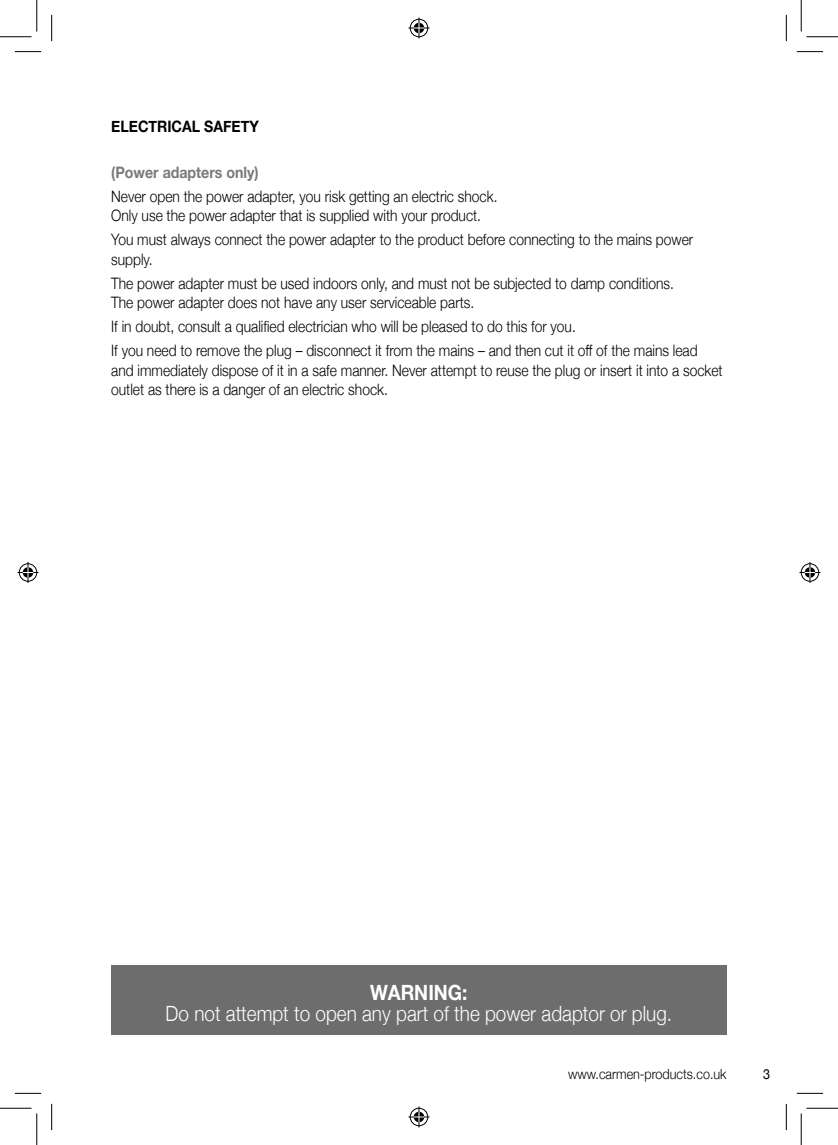
<style>
.page{position:relative;width:838px;height:1145px;background:#fff}
.page>*{position:absolute;margin:0;border:0;box-sizing:border-box;transform-origin:0 0}
.t1{font:300 21px "Helvetica Neue";color:#fff;scale:.9 1}
.t2{font:700 21px "Helvetica Neue";color:#fff;scale:.9 1}
._90{font:300 15.75px/19.2px "Helvetica Neue";color:#000;scale:.88 1}
.t3{font:700 15.75px "Helvetica Neue";color:#7a7a7a;scale:.9 1}
.t4{font:700 15.75px "Helvetica Neue";color:#000;scale:.9 1}
.t5{font:300 14px "Helvetica Neue";color:#000;scale:.9 1}
.t6{font:14px "Helvetica Neue";color:#000;scale:.9 1}
</style>
<div class="page">
<div style="left:111px;top:966px;width:615px;height:69px;background:#6d6d6d"></div>
<svg style="left:15px;top:51px;width:26px;height:1px"></svg>
<svg style="left:796px;top:51px;width:27px;height:1px"></svg>
<svg style="left:15px;top:1093px;width:26px;height:1px"></svg>
<svg style="left:796px;top:1093px;width:27px;height:1px"></svg>
<svg style="left:51px;top:15px;width:1px;height:26px"></svg>
<svg style="left:51px;top:1104px;width:1px;height:26px"></svg>
<svg style="left:786px;top:15px;width:1px;height:26px"></svg>
<svg style="left:786px;top:1104px;width:1px;height:26px"></svg>
<hr style="left:0;top:36px;width:32px;height:1px;background:#000">
<hr style="left:806px;top:36px;width:31px;height:1px;background:#000">
<hr style="left:0;top:1108px;width:32px;height:1px;background:#000">
<hr style="left:806px;top:1108px;width:31px;height:1px;background:#000">
<hr style="left:36px;top:0;width:1px;height:31px;background:#000">
<hr style="left:36px;top:1113px;width:1px;height:32px;background:#000">
<hr style="left:800px;top:0;width:1px;height:31px;background:#000">
<hr style="left:800px;top:1113px;width:1px;height:32px;background:#000">
<svg style="left:408px;top:18px;width:21px;height:21px"></svg>
<svg style="left:408px;top:1106px;width:21px;height:21px"></svg>
<svg style="left:18px;top:562px;width:21px;height:21px"></svg>
<svg style="left:799px;top:562px;width:21px;height:21px"></svg>
<p class="t4" style="left:111px;top:114px;width:165px">ELECTRICAL SAFETY</p>
<p class="t3" style="left:111px;top:160px;width:165px">(Power adapters only)</p>
<p class="_90" style="left:111px;top:185px;width:440px">Never open the power adapter, you risk getting an electric shock.<br>Only use the power adapter that is supplied with your product.</p>
<p class="_90" style="left:111px;top:229px;width:662px">You must always connect the power adapter to the product before connecting to the mains power supply.</p>
<p class="_90" style="left:111px;top:272px;width:641px">The power adapter must be used indoors only, and must not be subjected to damp conditions.<br>The power adapter does not have any user serviceable parts.</p>
<p class="_90" style="left:111px;top:316px;width:529px">If in doubt, consult a qualified electrician who will be pleased to do this for you.</p>
<p class="_90" style="left:111px;top:340px;width:696px">If you need to remove the plug – disconnect it from the mains – and then cut it off of the mains lead and immediately dispose of it in a safe manner. Never attempt to reuse the plug or insert it into a socket outlet as there is a danger of an electric shock.</p>
<p class="t2" style="left:370px;top:976px;width:109px">WARNING:</p>
<p class="t1" style="left:166px;top:997px;width:564px">Do not attempt to open any part of the power adaptor or plug.</p>
<p class="t5" style="left:568px;top:1063px;width:177px">www.carmen-products.co.uk</p>
<p class="t6" style="left:763px;top:1064px;width:9px">3</p>
</div>
